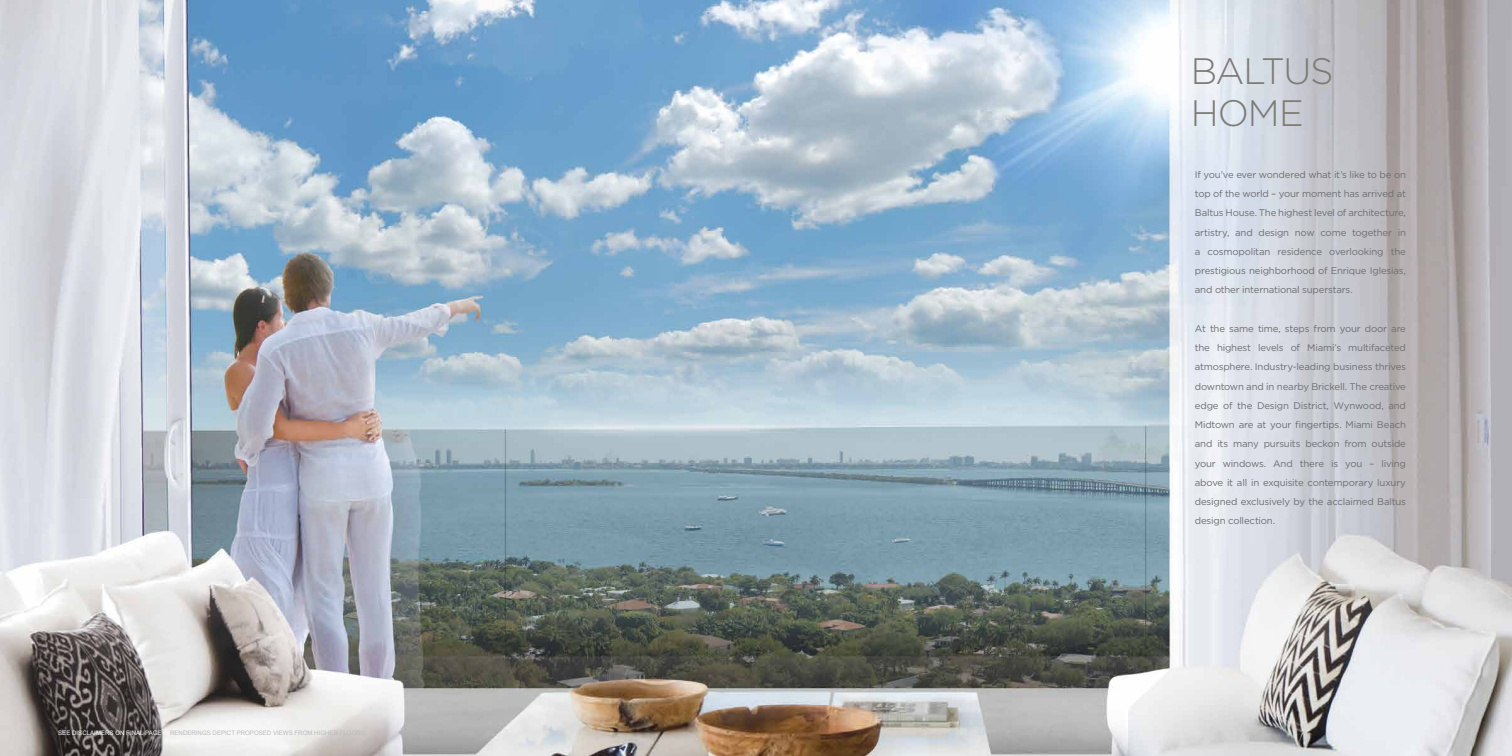
<style>
.page{position:relative;width:1512px;height:756px;background:#fff}
.page>*{position:absolute;margin:0;border:0;box-sizing:border-box;transform-origin:0 0}
.t1{font:300 36.75px/42px "Gotham";letter-spacing:-.035em;color:#7c7b74}
.t2{font:9.62px/19.2px "Gotham";letter-spacing:-.02em;color:#6d6e71;text-align:justify}
.t3{font:6.12px "Arial";color:#b8babc}
.t4{font:6.12px "Arial";color:#fff}
</style>
<div class="page">
<img style="left:0;top:0;width:1512px;height:756px">
<p class="t4" style="left:58px;top:729px;width:105px">SEE DISCLAIMERS ON FINAL PAGE</p>
<p class="t3" style="left:170px;top:729px;width:196px">RENDERINGS DEPICT PROPOSED VIEWS FROM HIGHER FLOORS</p>
<h1 class="t1" style="left:1191px;top:49px;width:145px">BALTUS<br>HOME</h1>
<p class="t2" style="left:1195px;top:165px;width:213px">If you’ve ever wondered what it’s like to be on top of the world – your moment has arrived at Baltus House. The highest level of architecture, artistry, and design now come together in a cosmopolitan residence overlooking the prestigious neighborhood of Enrique Iglesias, and other international superstars.</p>
<p class="t2" style="left:1195px;top:319px;width:213px">At the same time, steps from your door are the highest levels of Miami’s multifaceted atmosphere. Industry-leading business thrives downtown and in nearby Brickell. The creative edge of the Design District, Wynwood, and Midtown are at your fingertips. Miami Beach and its many pursuits beckon from outside your windows. And there is you – living above it all in exquisite contemporary luxury designed exclusively by the acclaimed Baltus design collection.</p>
</div>
